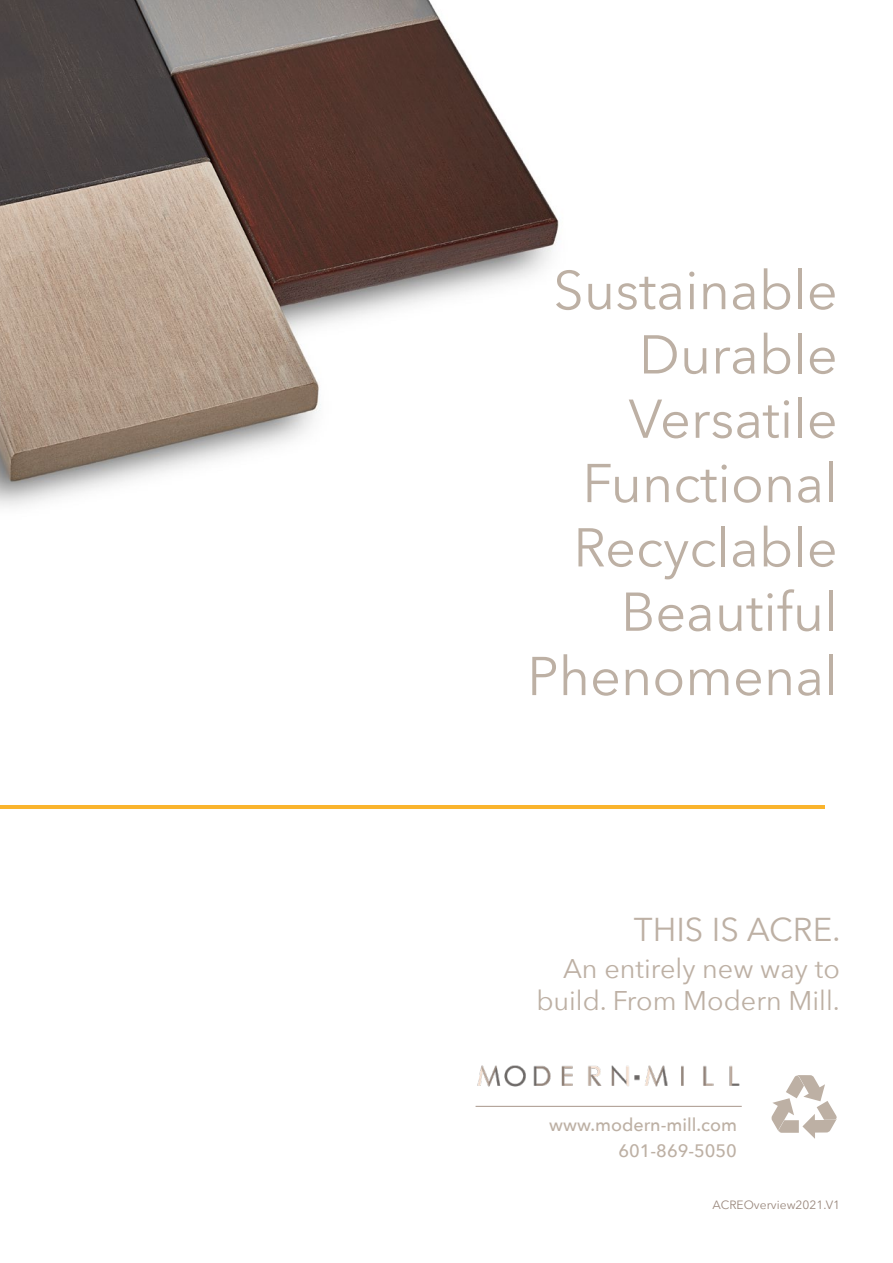
<style>
.page{position:relative;width:893px;height:1263px;background:#fff}
.page>*{position:absolute;margin:0;border:0;box-sizing:border-box;transform-origin:0 0}
.t1{font:54px/64.3px "Avenir Next";color:#bdb0a4;text-align:right}
.t2{font:33px "Avenir Next";color:#bdb0a4}
.t3{font:27px/32.4px "Avenir Next";color:#bdb0a4;text-align:right}
.t4{font:500 18px/26px "Avenir Next";color:#bdb0a4;text-align:right}
.t5{font:12px "Avenir Next";color:#9a887d}
</style>
<div class="page">
<img style="left:475px;top:1065px;width:267px;height:42px">
<img style="left:0;top:0;width:559px;height:507px">
<hr style="left:476px;top:1106px;width:266px;height:1px;background:#a8968b">
<hr style="left:0;top:805px;width:825px;height:3px;background:#fab42d">
<svg style="left:771px;top:1075px;width:66px;height:64px"></svg>
<p class="t1" style="left:527px;top:256px;width:312px">Sustainable<br>Durable<br>Versatile<br>Functional<br>Recyclable<br>Beautiful<br>Phenomenal</p>
<p class="t2" style="left:634px;top:901px;width:208px">THIS IS ACRE.</p>
<p class="t3" style="left:536px;top:951px;width:305px">An entirely new way to build. From Modern Mill.</p>
<p class="t4" style="left:549px;top:1111px;width:189px">www.modern-mill.com<br>601-869-5050</p>
<p class="t5" style="left:713px;top:1195px;width:129px">ACREOverview2021.V1</p>
</div>
